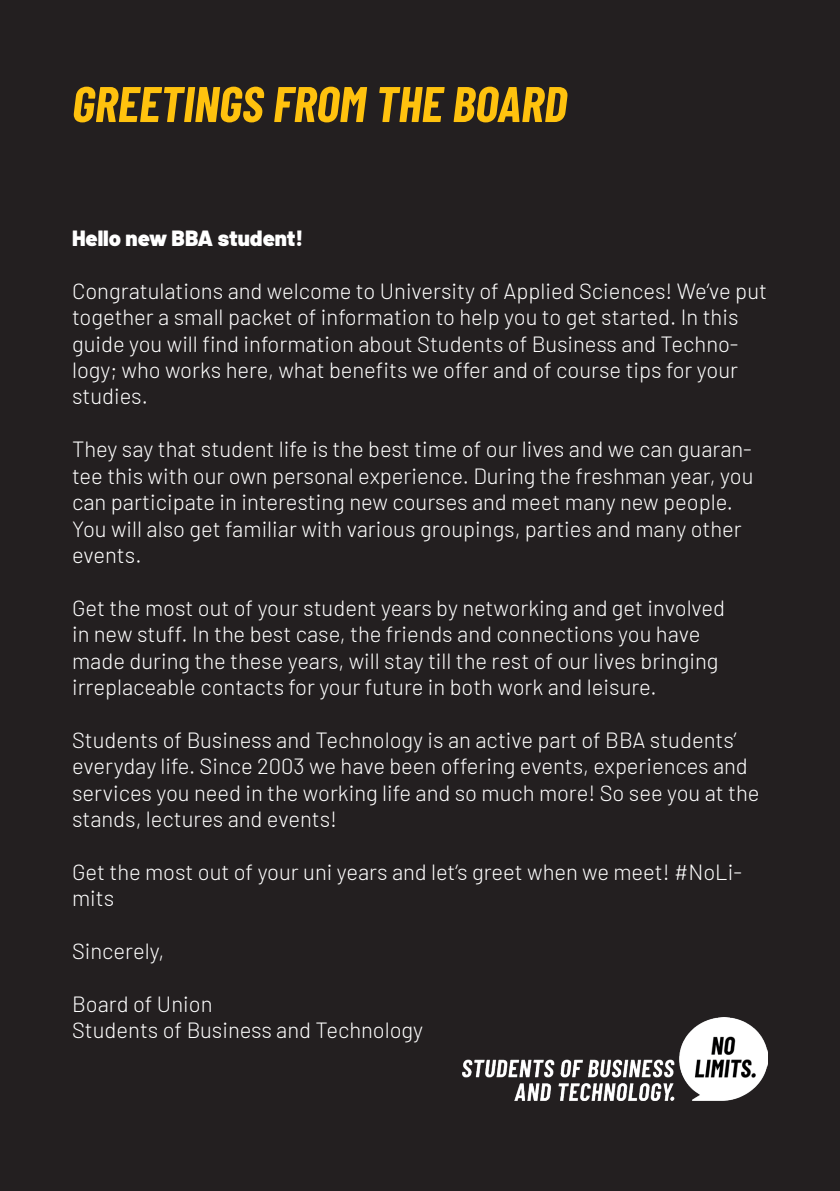
<style>
.page{position:relative;width:840px;height:1191px;background:#fff}
.page>*{position:absolute;margin:0;border:0;box-sizing:border-box;transform-origin:0 0}
.t1{font:italic 700 50px "Barlow Condensed";color:#ffc20e}
.t2{font:300 22px/26.4px "Barlow";color:#fff}
.t3{font:900 22px "Barlow";color:#fff}
</style>
<div class="page">
<div style="left:0;top:0;width:839px;height:1191px;background:#231f20"></div>
<img style="left:462px;top:1017px;width:305px;height:83px">
<p class="t1" style="left:72px;top:69px;width:496px">GREETINGS FROM THE BOARD</p>
<p class="t3" style="left:72px;top:221px;width:233px">Hello new BBA student!</p>
<p class="t2" style="left:72px;top:276px;width:696px">Congratulations and welcome to University of Applied Sciences! We’ve put together a small packet of information to help you to get started. In this guide you will find information about Students of Business and Techno&shy;logy; who works here, what benefits we offer and of course tips for your studies.</p>
<p class="t2" style="left:72px;top:434px;width:682px">They say that student life is the best time of our lives and we can guaran&shy;tee this with our own personal experience. During the freshman year, you can participate in interesting new courses and meet many new people.<br>You will also get familiar with various groupings, parties and many other events.</p>
<p class="t2" style="left:72px;top:593px;width:654px">Get the most out of your student years by networking and get involved in new stuff. In the best case, the friends and connections you have made during the these years, will stay till the rest of our lives bringing irreplaceable contacts for your future in both work and leisure.</p>
<p class="t2" style="left:72px;top:725px;width:688px">Students of Business and Technology is an active part of BBA students’ everyday life. Since 2003 we have been offering events, experiences and services you need in the working life and so much more! So see you at the stands, lectures and events!</p>
<p class="t2" style="left:72px;top:857px;width:671px">Get the most out of your uni years and let’s greet when we meet! #NoLi&shy;mits</p>
<p class="t2" style="left:72px;top:936px;width:94px">Sincerely,</p>
<p class="t2" style="left:72px;top:989px;width:142px">Board of Union</p>
<p class="t2" style="left:72px;top:1015px;width:352px">Students of Business and Technology</p>
</div>
